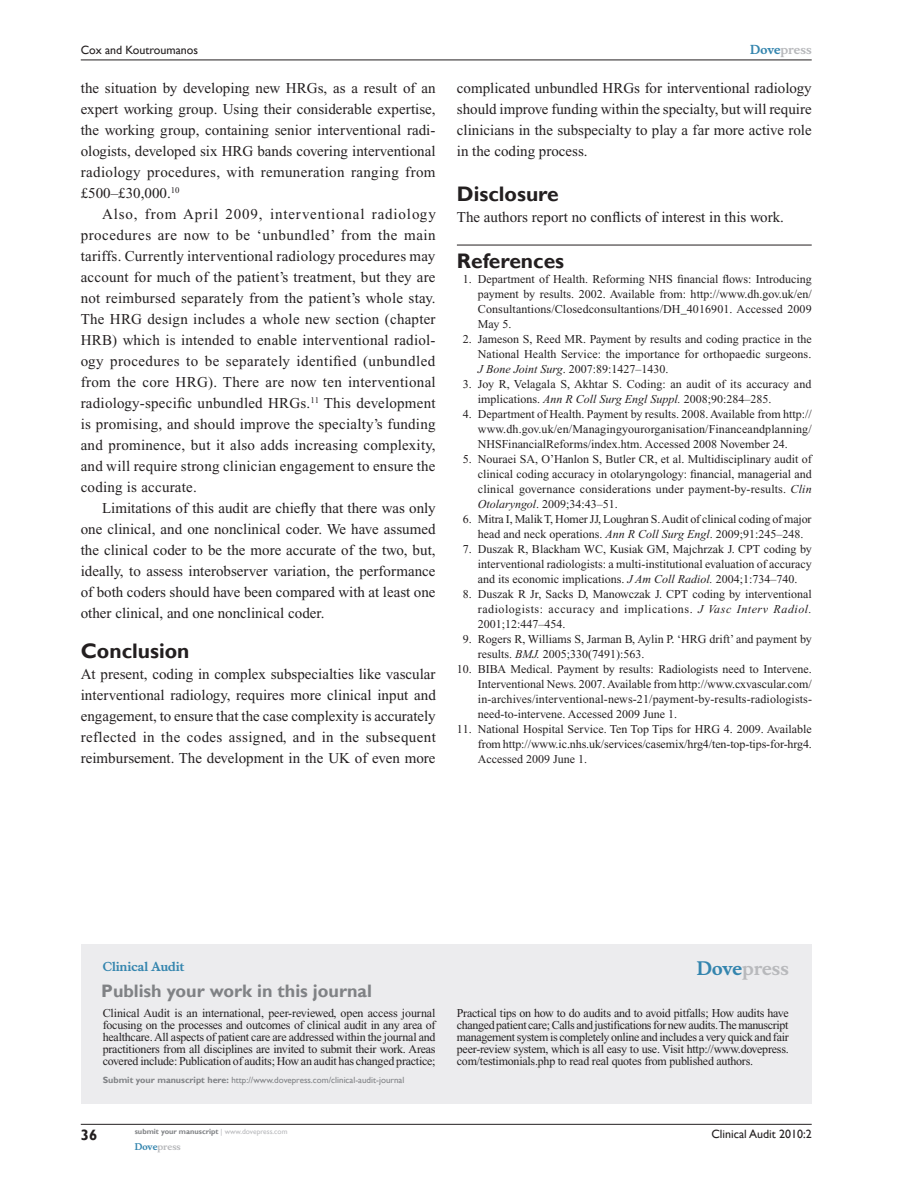
<style>
.page{position:relative;width:918px;height:1188px;background:#fff}
.page>*{position:absolute;margin:0;border:0;box-sizing:border-box;transform-origin:0 0}
.t1{font:700 21px "Gill Sans";color:#231f20}
.t2{font:700 18px "Gill Sans";color:#808285}
.t3{font:700 18px "Musee";color:#b8b9bc}
.t4{font:15px/21px "Times New Roman";color:#231f20;text-align:justify}
.t5{font:700 15px "Gill Sans";color:#231f20}
.t6{font:12px/15px "Times New Roman";color:#231f20;text-align:justify}
.t7{font:12px "Gill Sans";color:#231f20}
.t8{font:700 12px "Musee";color:#3485ae}
.t9{font:700 12px "Musee";color:#b8b9bc}
.t10{font:9px "Gill Sans";color:#808285}
.t11{font:700 9px "Musee";color:#b8b9bc}
.t12{font:700 7.5px "Gill Sans";color:#808285}
.s1{color:#3485ae}
.s2{font-style:italic}
.s3{font-weight:700}
.s4{font-weight:400;color:#b8b9bc}
</style>
<div class="page">
<div style="left:81px;top:944px;width:731px;height:159px;background:#ececee"></div>
<hr style="left:81px;top:1124px;width:731px;height:1px;background:#231f20">
<hr style="left:81px;top:60px;width:731px;height:1px;background:#231f20">
<hr style="left:457px;top:245px;width:355px;height:1px;background:#231f20">
<p class="t7" style="left:81px;top:43px;width:119px">Cox and Koutroumanos</p>
<p class="t4" style="left:81px;top:77px;width:356px">the situation by developing new HRGs, as a result of an expert working group. Using their considerable expertise, the working group, containing senior interventional radi&shy;ologists, developed six HRG bands covering interventional radiology procedures, with remuneration ranging from £500–£30,000.<sup>10</sup></p>
<p class="t4" style="left:81px;top:203px;width:357px;text-indent:21px">Also, from April 2009, interventional radiology procedures are now to be ‘unbundled’ from the main tariffs. Currently interventional radiology procedures may account for much of the patient’s treatment, but they are not reimbursed separately from the patient’s whole stay.<br>The HRG design includes a whole new section (chapter HRB) which is intended to enable interventional radiol&shy;ogy procedures to be separately identified (unbundled from the core HRG). There are now ten interventional radiology-specific unbundled HRGs.<sup>11</sup> This development is promising, and should improve the specialty’s funding and prominence, but it also adds increasing complexity, and will require strong clinician engagement to ensure the coding is accurate.</p>
<p class="t4" style="left:81px;top:497px;width:356px;text-indent:21px">Limitations of this audit are chiefly that there was only one clinical, and one nonclinical coder. We have assumed the clinical coder to be the more accurate of the two, but, ideally, to assess interobserver variation, the performance of both coders should have been compared with at least one other clinical, and one nonclinical coder.</p>
<h1 class="t1" style="left:81px;top:638px;width:110px">Conclusion</h1>
<p class="t4" style="left:81px;top:664px;width:357px">At present, coding in complex subspecialties like vascular interventional radiology, requires more clinical input and engagement, to ensure that the case complexity is accurately reflected in the codes assigned, and in the subsequent reimbursement. The development in the UK of even more</p>
<p class="t9" style="left:750px;top:43px;width:63px"><span class="s1">Dove</span>press</p>
<p class="t4" style="left:457px;top:77px;width:356px">complicated unbundled HRGs for interventional radiology should improve funding within the specialty, but will require clinicians in the subspecialty to play a far more active role in the coding process.</p>
<h1 class="t1" style="left:457px;top:182px;width:103px">Disclosure</h1>
<p class="t4" style="left:457px;top:207px;width:329px">The authors report no conflicts of interest in this work.</p>
<h1 class="t1" style="left:457px;top:248px;width:109px">References</h1>
<p class="t6" style="left:478px;top:272px;width:336px;text-indent:-15px">1. Department of Health. Reforming NHS financial flows: Introducing payment by results. 2002. Available from: http://www.dh.gov.uk/en/ Consultantions/Closedconsultantions/DH_4016901. Accessed 2009<br>May 5.</p>
<p class="t6" style="left:478px;top:332px;width:335px;text-indent:-15px">2. Jameson S, Reed MR. Payment by results and coding practice in the National Health Service: the importance for orthopaedic surgeons.<br><span class="s2">J Bone Joint Surg</span>. 2007:89:1427–1430.</p>
<p class="t6" style="left:478px;top:377px;width:335px;text-indent:-15px">3. Joy R, Velagala S, Akhtar S. Coding: an audit of its accuracy and implications. <span class="s2">Ann R Coll Surg Engl Suppl.</span> 2008;90:284–285.</p>
<p class="t6" style="left:478px;top:407px;width:335px;text-indent:-15px">4. Department of Health. Payment by results. 2008. Available from http:// www.dh.gov.uk/en/Managingyourorganisation/Financeandplanning/ NHSFinancialReforms/index.htm. Accessed 2008 November 24.</p>
<p class="t6" style="left:478px;top:452px;width:335px;text-indent:-15px">5. Nouraei SA, O’Hanlon S, Butler CR, et al. Multidisciplinary audit of clinical coding accuracy in otolaryngology: financial, managerial and clinical governance considerations under payment-by-results. <span class="s2">Clin Otolaryngol</span>. 2009;34:43–51.</p>
<p class="t6" style="left:463px;top:512px;width:350px;text-align:center">6. Mitra I, Malik T, Homer JJ, Loughran S. Audit of clinical coding of major head and neck operations. <span class="s2">Ann R Coll Surg Engl</span>. 2009;91:245–248.</p>
<p class="t6" style="left:478px;top:542px;width:335px;text-indent:-15px">7. Duszak R, Blackham WC, Kusiak GM, Majchrzak J. CPT coding by interventional radiologists: a multi-institutional evaluation of accuracy and its economic implications. <span class="s2">J Am Coll Radiol.</span> 2004;1:734–740.</p>
<p class="t6" style="left:478px;top:587px;width:335px;text-indent:-15px">8. Duszak R Jr, Sacks D, Manowczak J. CPT coding by interventional radiologists: accuracy and implications. <span class="s2">J Vasc Interv Radiol.<br></span>2001;12:447–454.</p>
<p class="t6" style="left:478px;top:632px;width:335px;text-indent:-15px">9. Rogers R, Williams S, Jarman B, Aylin P. ‘HRG drift’ and payment by results. <span class="s2">BMJ.</span> 2005;330(7491):563.</p>
<p class="t6" style="left:478px;top:662px;width:336px;text-indent:-21px">10. BIBA Medical. Payment by results: Radiologists need to Intervene.<br>Interventional News. 2007. Available from http://www.cxvascular.com/ in-archives/interventional-news-21/payment-by-results-radiologists&shy;need-to-intervene. Accessed 2009 June 1.</p>
<p class="t6" style="left:478px;top:722px;width:336px;text-indent:-21px">11. National Hospital Service. Ten Top Tips for HRG 4. 2009. Available from http://www.ic.nhs.uk/services/casemix/hrg4/ten-top-tips-for-hrg4.<br>Accessed 2009 June 1.</p>
<p class="t8" style="left:103px;top:959px;width:83px">Clinical Audit</p>
<h2 class="t2" style="left:101px;top:980px;width:272px">Publish your work in this journal</h2>
<h2 class="t3" style="left:697px;top:958px;width:94px"><span class="s1">Dove</span>press</h2>
<p class="t6" style="left:103px;top:1007px;width:334px;line-height:12px">Clinical Audit is an international, peer-reviewed, open access journal focusing on the processes and outcomes of clinical audit in any area of healthcare. All aspects of patient care are addressed within the journal and practitioners from all disciplines are invited to submit their work. Areas covered include: Publication of audits; How an audit has changed practice;</p>
<p class="t6" style="left:457px;top:1007px;width:333px;line-height:12px">Practical tips on how to do audits and to avoid pitfalls; How audits have changed patient care; Calls and justifications for new audits. The manuscript management system is completely online and includes a very quick and fair peer-review system, which is all easy to use. Visit http://www.dovepress. com/testimonials.php to read real quotes from published authors.</p>
<p class="t10" style="left:103px;top:1075px;width:303px"><span class="s3">Submit your manuscript here:</span> http://www.dovepress.com/clinical-audit-journal</p>
<p class="t5" style="left:81px;top:1126px;width:18px">36</p>
<p class="t12" style="left:135px;top:1127px;width:154px">submit your manuscript <span class="s4">| www.dovepress.com</span></p>
<p class="t11" style="left:135px;top:1141px;width:48px"><span class="s1">Dove</span>press</p>
<p class="t7" style="left:711px;top:1127px;width:102px">Clinical Audit 2010:2</p>
</div>
